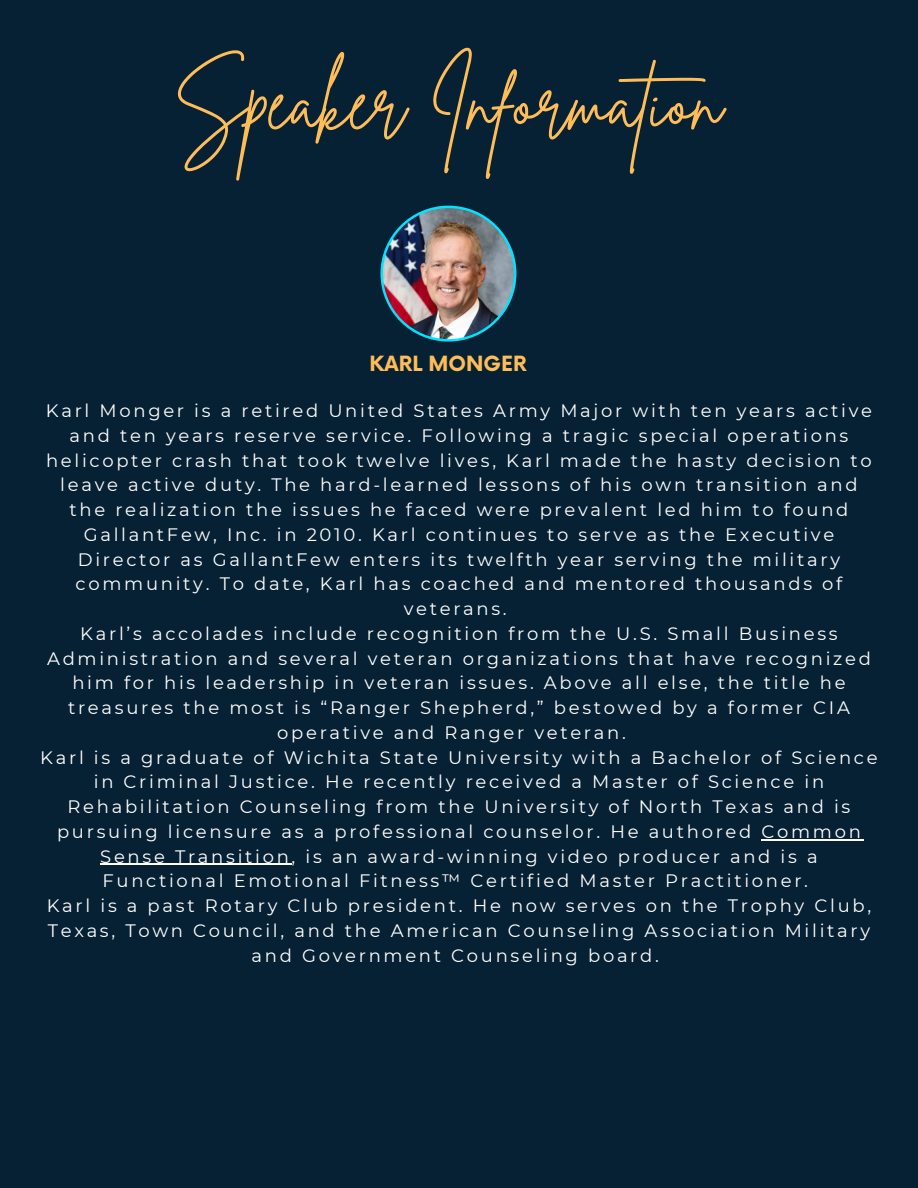
<style>
.page{position:relative;width:918px;height:1188px;background:#062133}
.page>*{position:absolute;margin:0;border:0;box-sizing:border-box;transform-origin:0 0}
.t1{font:77.7px "Brittany Signature";color:#ffbd59}
.t2{font:700 20.4px "Now";color:#ffbd59}
.t3{font:18px/24.8px "Montserrat";letter-spacing:.15em;color:#fff;text-align:center}
</style>
<div class="page">
<hr style="left:761px;top:839px;width:103px;height:1px;background:#fff">
<hr style="left:100px;top:864px;width:192px;height:1px;background:#fff">
<img style="left:380px;top:206px;width:136px;height:136px">
<p class="t1" style="left:174px;top:51px;width:554px">Speaker Information</p>
<p class="t2" style="left:370px;top:352px;width:159px">KARL MONGER</p>
<p class="t3" style="left:46px;top:398px;width:828px">Karl Monger is a retired United States Army Major with ten years active and ten years reserve service. Following a tragic special operations helicopter crash that took twelve lives, Karl made the hasty decision to leave active duty. The hard-learned lessons of his own transition and the realization the issues he faced were prevalent led him to found GallantFew, Inc. in 2010. Karl continues to serve as the Executive Director as GallantFew enters its twelfth year serving the military community. To date, Karl has coached and mentored thousands of veterans.</p>
<p class="t3" style="left:80px;top:621px;width:759px">Karl’s accolades include recognition from the U.S. Small Business</p>
<p class="t3" style="left:47px;top:646px;width:825px">Administration and several veteran organizations that have recognized</p>
<p class="t3" style="left:72px;top:671px;width:775px">him for his leadership in veteran issues. Above all else, the title he</p>
<p class="t3" style="left:68px;top:695px;width:783px">treasures the most is “Ranger Shepherd,” bestowed by a former CIA</p>
<p class="t3" style="left:277px;top:720px;width:350px">operative and Ranger veteran.</p>
<p class="t3" style="left:40px;top:745px;width:839px">Karl is a graduate of Wichita State University with a Bachelor of Science in Criminal Justice. He recently received a Master of Science in Rehabilitation Counseling from the University of North Texas and is pursuing licensure as a professional counselor. He authored Common Sense Transition, is an award-winning video producer and is a Functional Emotional Fitness™ Certified Master Practitioner.</p>
<p class="t3" style="left:47px;top:893px;width:826px">Karl is a past Rotary Club president. He now serves on the Trophy Club,<br>Texas, Town Council, and the American Counseling Association Military and Government Counseling board.</p>
</div>
